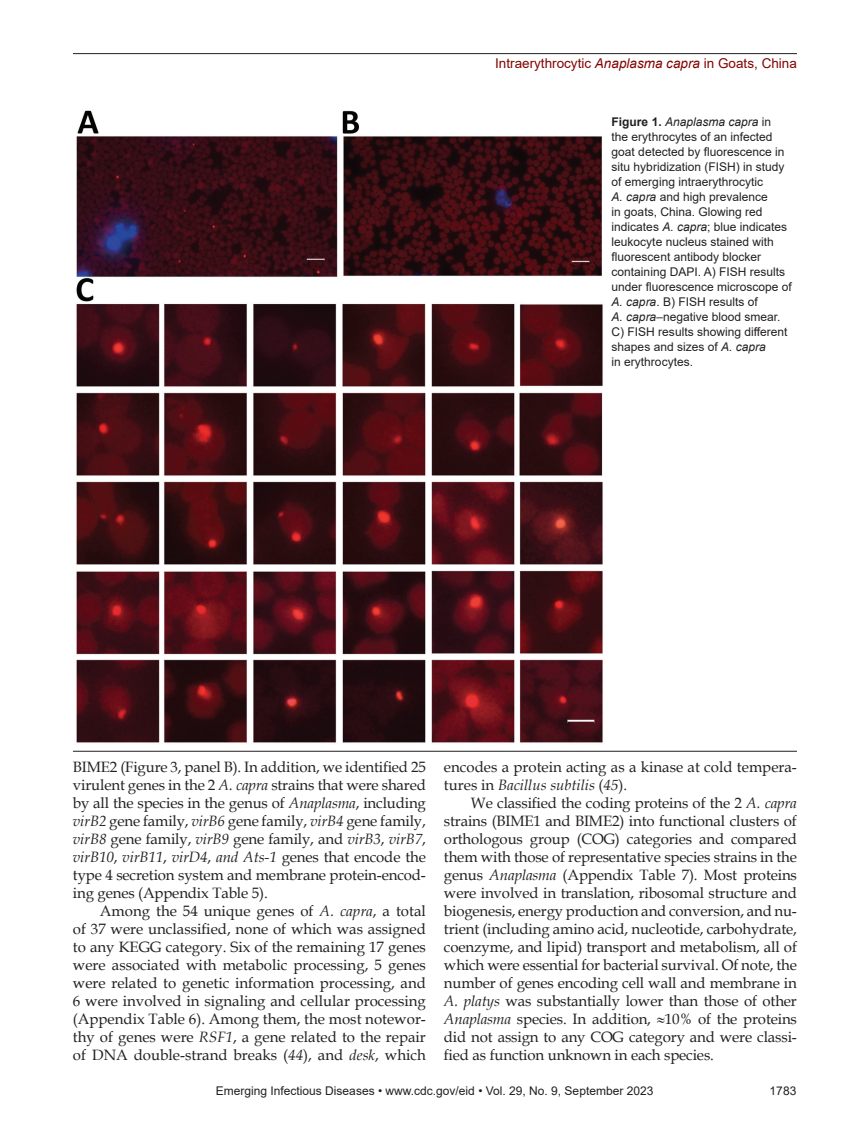
<style>
.page{position:relative;width:851px;height:1134px;background:#fff}
.page>*{position:absolute;margin:0;border:0;box-sizing:border-box;transform-origin:0 0}
.t1{font:15px/18px "Book Antiqua";letter-spacing:-.01em;color:#231f20;text-align:justify}
.t2{font:13.5px "Arial";color:#820301}
.t3{font:12px/15px "Arial";color:#231f20}
.s1{font-style:italic}
.s2{font-weight:700}
</style>
<div class="page">
<hr style="left:73px;top:53px;width:723px;height:1px;background:#231f20">
<img style="left:76px;top:110px;width:527px;height:633px">
<hr style="left:73px;top:751px;width:723px;height:1px;background:#231f20">
<p class="t2" style="left:495px;top:54px;width:303px">Intraerythrocytic <span class="s1">Anaplasma capra</span> in Goats, China</p>
<p class="t3" style="left:611px;top:114px;width:182px"><span class="s2">Figure 1.</span> <span class="s1">Anaplasma capra</span> in<br>the erythrocytes of an infected goat detected by fluorescence in situ hybridization (FISH) in study of emerging intraerythrocytic<br><span class="s1">A. capra</span> and high prevalence<br>in goats, China. Glowing red indicates <span class="s1">A. capra</span>; blue indicates leukocyte nucleus stained with fluorescent antibody blocker containing DAPI. A) FISH results under fluorescence microscope of<br><span class="s1">A. capra</span>. B) FISH results of<br><span class="s1">A. capra</span>–negative blood smear.<br>C) FISH results showing different shapes and sizes of <span class="s1">A. capra<br></span>in erythrocytes.</p>
<p class="t1" style="left:73px;top:758px;width:354px">BIME2 (Figure 3, panel B). In addition, we identified 25 virulent genes in the 2 <span class="s1">A. capra</span> strains that were shared by all the species in the genus of <span class="s1">Anaplasma</span>, including <span class="s1">virB2</span> gene family, <span class="s1">virB6</span> gene family, <span class="s1">virB4</span> gene family, <span class="s1">virB8</span> gene family, <span class="s1">virB9</span> gene family, and <span class="s1">virB3</span>, <span class="s1">virB7</span>, <span class="s1">virB10</span>, <span class="s1">virB11</span>, <span class="s1">virD4</span>, <span class="s1">and Ats-1</span> genes that encode the type 4 secretion system and membrane protein-encod&shy;ing genes (Appendix Table 5).</p>
<p class="t1" style="left:73px;top:902px;width:354px;text-indent:27px">Among the 54 unique genes of <span class="s1">A. capra</span>, a total of 37 were unclassified, none of which was assigned to any KEGG category. Six of the remaining 17 genes were associated with metabolic processing, 5 genes were related to genetic information processing, and 6 were involved in signaling and cellular processing (Appendix Table 6). Among them, the most notewor&shy;thy of genes were <span class="s1">RSF1</span>, a gene related to the repair of DNA double-strand breaks (<span class="s1">44</span>), and <span class="s1">desk</span>, which</p>
<p class="t1" style="left:444px;top:758px;width:354px">encodes a protein acting as a kinase at cold tempera&shy;tures in <span class="s1">Bacillus subtilis</span> (<span class="s1">45</span>).</p>
<p class="t1" style="left:444px;top:794px;width:354px;text-indent:27px">We classified the coding proteins of the 2 <span class="s1">A. capra </span>strains (BIME1 and BIME2) into functional clusters of orthologous group (COG) categories and compared them with those of representative species strains in the genus <span class="s1">Anaplasma</span> (Appendix Table 7). Most proteins were involved in translation, ribosomal structure and biogenesis, energy production and conversion, and nu&shy;trient (including amino acid, nucleotide, carbohydrate, coenzyme, and lipid) transport and metabolism, all of which were essential for bacterial survival. Of note, the number of genes encoding cell wall and membrane in <span class="s1">A. platys</span> was substantially lower than those of other <span class="s1">Anaplasma</span> species. In addition, ≈10% of the proteins did not assign to any COG category and were classi&shy;fied as function unknown in each species.</p>
<p class="t3" style="left:216px;top:1084px;width:439px">Emerging Infectious Diseases • www.cdc.gov/eid • Vol. 29, No. 9, September 2023</p>
<p class="t3" style="left:769px;top:1084px;width:28px">1783</p>
</div>
